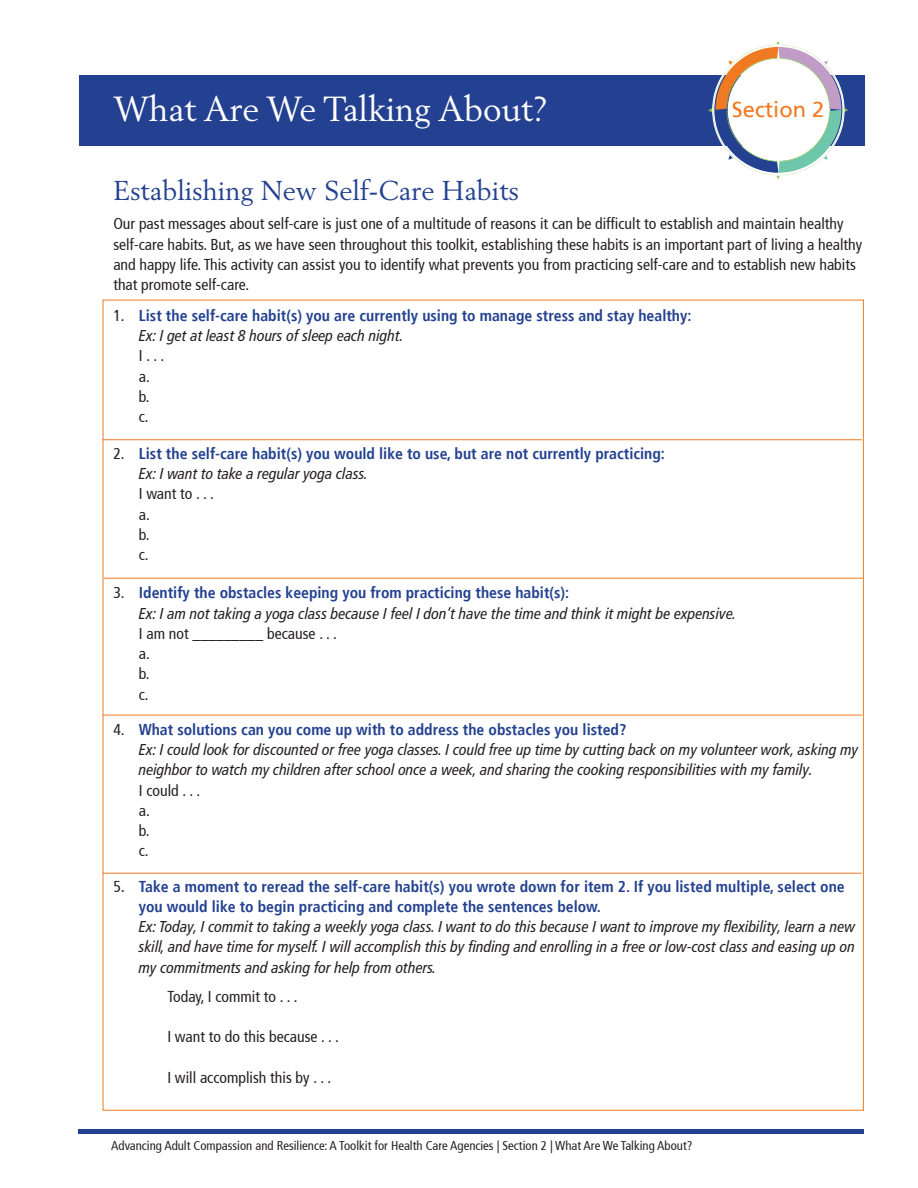
<style>
.page{position:relative;width:918px;height:1188px;background:#fff}
.page>*{position:absolute;margin:0;border:0;box-sizing:border-box;transform-origin:0 0}
.t1{font:34.5px "Berling";letter-spacing:-.005em;color:#fff}
.t2{font:27px "Berling";color:#234190}
.t3{font:21.9px "Frutiger";color:#f07a22}
.t4{font:italic condensed 15.75px/20.2px "Frutiger LT Pro";color:#231f20}
.t5{font:condensed 15.75px/20.2px "Frutiger";color:#231f20}
.t6{font:700 condensed 15.75px/20.2px "Frutiger";color:#234190}
.t7{font:condensed 12.75px "Frutiger";color:#231f20}
.s1{font-weight:400;color:#231f20}
</style>
<div class="page">
<hr style="left:79px;top:1130px;width:785px;height:4px;background:#234190">
<div style="left:79px;top:75px;width:786px;height:71px;background:#234190"></div>
<svg style="left:708px;top:41px;width:140px;height:138px"></svg>
<hr style="left:103px;top:439px;width:759px;height:1px;background:#f07a22">
<hr style="left:104px;top:578px;width:759px;height:1px;background:#f07a22">
<hr style="left:103px;top:715px;width:759px;height:1px;background:#f07a22">
<hr style="left:103px;top:873px;width:759px;height:1px;background:#f07a22">
<p class="t1" style="left:113px;top:88px;width:436px">What Are We Talking About?</p>
<p class="t3" style="left:732px;top:99px;width:94px">Section 2</p>
<p class="t2" style="left:113px;top:174px;width:407px">Establishing New Self-Care Habits</p>
<p class="t5" style="left:113px;top:215px;width:750px">Our past messages about self-care is just one of a multitude of reasons it can be difficult to establish and maintain healthy self-care habits. But, as we have seen throughout this toolkit, establishing these habits is an important part of living a healthy and happy life. This activity can assist you to identify what prevents you from practicing self-care and to establish new habits that promote self-care.</p>
<p class="t6" style="left:113px;top:307px;width:580px"><span class="s1">1.</span> List the self-care habit(s) you are currently using to manage stress and stay healthy:</p>
<p class="t4" style="left:139px;top:326px;width:266px">Ex: I get at least 8 hours of sleep each night.</p>
<p class="t5" style="left:139px;top:347px;width:27px">I . . .</p>
<p class="t5" style="left:139px;top:367px;width:13px">a.</p>
<p class="t5" style="left:139px;top:388px;width:12px">b.</p>
<p class="t5" style="left:139px;top:408px;width:11px">c.</p>
<p class="t6" style="left:113px;top:445px;width:553px"><span class="s1">2.</span> List the self-care habit(s) you would like to use, but are not currently practicing:</p>
<p class="t4" style="left:139px;top:464px;width:231px">Ex: I want to take a regular yoga class.</p>
<p class="t5" style="left:139px;top:485px;width:77px">I want to . . .</p>
<p class="t5" style="left:139px;top:505px;width:13px">a.</p>
<p class="t5" style="left:139px;top:526px;width:12px">b.</p>
<p class="t5" style="left:139px;top:546px;width:11px">c.</p>
<p class="t6" style="left:113px;top:584px;width:458px"><span class="s1">3.</span> Identify the obstacles keeping you from practicing these habit(s):</p>
<p class="t4" style="left:139px;top:603px;width:599px">Ex: I am not taking a yoga class because I feel I don’t have the time and think it might be expensive.</p>
<p class="t5" style="left:139px;top:625px;width:200px">I am not _________ because . . .</p>
<p class="t5" style="left:139px;top:645px;width:13px">a.</p>
<p class="t5" style="left:139px;top:665px;width:12px">b.</p>
<p class="t5" style="left:139px;top:685px;width:11px">c.</p>
<p class="t6" style="left:113px;top:721px;width:515px"><span class="s1">4.</span> What solutions can you come up with to address the obstacles you listed?</p>
<p class="t4" style="left:139px;top:740px;width:721px">Ex: I could look for discounted or free yoga classes. I could free up time by cutting back on my volunteer work, asking my neighbor to watch my children after school once a week, and sharing the cooking responsibilities with my family.</p>
<p class="t5" style="left:139px;top:781px;width:63px">I could . . .</p>
<p class="t5" style="left:139px;top:802px;width:13px">a.</p>
<p class="t5" style="left:139px;top:822px;width:12px">b.</p>
<p class="t5" style="left:139px;top:842px;width:11px">c.</p>
<p class="t6" style="left:139px;top:877px;width:707px;text-indent:-26px"><span class="s1">5</span>. Take a moment to reread the self-care habit(s) you wrote down for item 2. If you listed multiple, select one you would like to begin practicing and complete the sentences below.</p>
<p class="t4" style="left:139px;top:917px;width:718px;text-align:justify">Ex: Today, I commit to taking a weekly yoga class. I want to do this because I want to improve my flexibility, learn a new skill, and have time for myself. I will accomplish this by finding and enrolling in a free or low-cost class and easing up on my commitments and asking for help from others.</p>
<p class="t5" style="left:167px;top:988px;width:132px">Today, I commit to . . .</p>
<p class="t5" style="left:167px;top:1028px;width:173px">I want to do this because . . .</p>
<p class="t5" style="left:167px;top:1069px;width:165px">I will accomplish this by . . .</p>
<p class="t7" style="left:111px;top:1140px;width:583px">Advancing Adult Compassion and Resilience: A Toolkit for Health Care Agencies | Section 2 | What Are We Talking About?</p>
</div>
